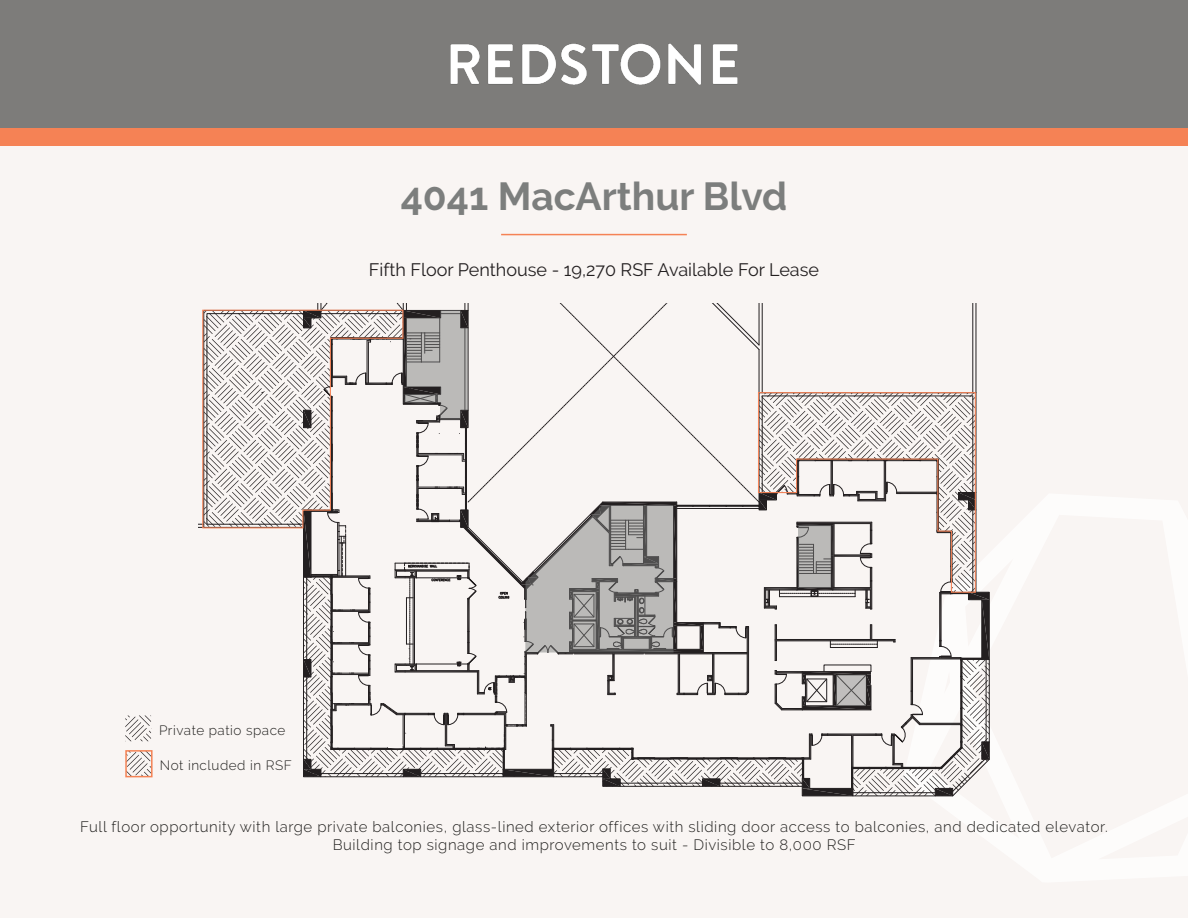
<style>
.page{position:relative;width:1188px;height:918px;background:#fff}
.page>*{position:absolute;margin:0;border:0;box-sizing:border-box;transform-origin:0 0}
.t1{font:700 39px "Raleway";color:#7c7e7d}
.t2{font:18px "Raleway";color:#231f20}
._1201_Subhead{font:300 15px "Raleway";letter-spacing:.04em;color:#201f1d}
._1201_Subhead-2{font:300 13.5px "Raleway";letter-spacing:.04em;color:#201f1d}
</style>
<div class="page">
<div style="left:0;top:0;width:1188px;height:128px;background:#7d7c7a"></div>
<div style="left:0;top:128px;width:1188px;height:19px;background:#f58255"></div>
<img style="left:450px;top:43px;width:288px;height:42px">
<div style="left:0;top:147px;width:1188px;height:771px;background:#f9f5f3"></div>
<hr style="left:501px;top:234px;width:186px;height:1px;background:#f58255">
<svg style="left:128px;top:753px;width:22px;height:21px"></svg>
<div style="left:125px;top:750px;width:28px;height:27px;border:2px solid #f58355"></div>
<svg style="left:125px;top:716px;width:26px;height:26px"></svg>
<hr style="left:989px;top:660px;width:1px;height:82px;background:#231f20">
<svg style="left:303px;top:303px;width:686px;height:494px"></svg>
<svg style="left:202px;top:309px;width:202px;height:220px"></svg>
<svg style="left:757px;top:392px;width:219px;height:201px"></svg>
<p class="t1" style="left:401px;top:174px;width:388px">4041 MacArthur Blvd</p>
<p class="t2" style="left:369px;top:259px;width:452px">Fifth Floor Penthouse - 19,270 RSF Available For Lease</p>
<p class="_1201_Subhead-2" style="left:159px;top:722px;width:128px">Private patio space</p>
<p class="_1201_Subhead-2" style="left:160px;top:757px;width:134px">Not included in RSF</p>
<p class="_1201_Subhead" style="left:80px;top:818px;width:1029px">Full floor opportunity with large private balconies, glass-lined exterior offices with sliding door access to balconies, and dedicated elevator.</p>
<p class="_1201_Subhead" style="left:333px;top:836px;width:524px">Building top signage and improvements to suit - Divisible to 8,000 RSF</p>
</div>
